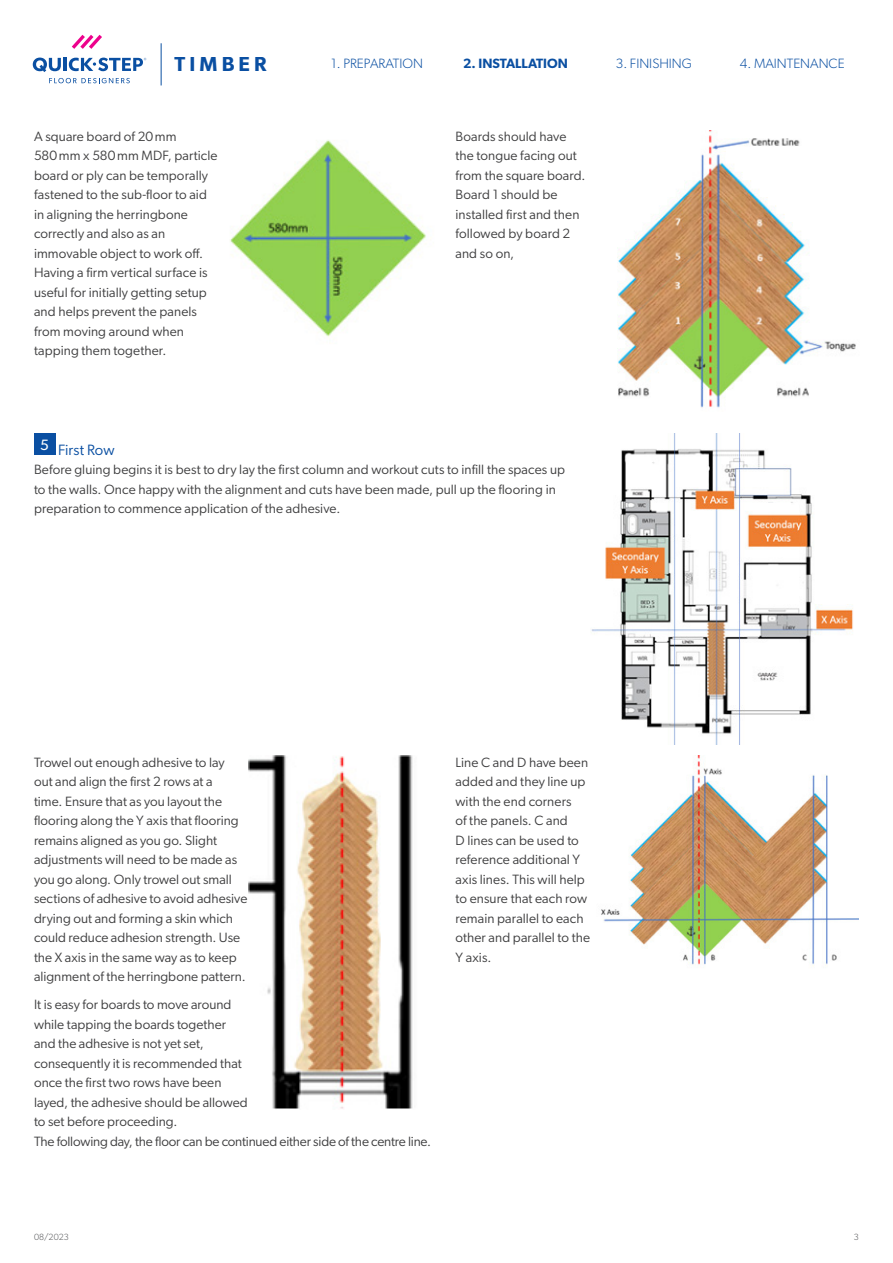
<style>
.page{position:relative;width:893px;height:1263px;background:#fff}
.page>*{position:absolute;margin:0;border:0;box-sizing:border-box;transform-origin:0 0}
.t1{font:600 20.55px "Gibson";letter-spacing:.2em;color:#0a4fa2}
.heading{font:15px "Gibson";color:#0a4fa2}
.bullet_number{font:15px "Gibson";color:#fff}
.Text{font:13.5px/19.5px "Gibson";letter-spacing:.005em;color:#3e3e3f}
.t2{font:300 13.5px "Gibson";color:#0a4fa2}
.t3{font:600 13.5px "Gibson";color:#0a4fa2}
.t4{font:300 9px "Gibson";color:#57585a}
</style>
<div class="page">
<svg style="left:49px;top:78px;width:81px;height:5px"></svg>
<svg style="left:72px;top:35px;width:30px;height:14px"></svg>
<svg style="left:33px;top:58px;width:28px;height:14px"></svg>
<hr style="left:63px;top:58px;width:4px;height:13px;background:#0a4fa2">
<svg style="left:69px;top:58px;width:77px;height:13px"></svg>
<hr style="left:161px;top:43px;width:1px;height:42px;background:#0a4fa2">
<img style="left:230px;top:140px;width:196px;height:198px">
<img style="left:617px;top:131px;width:239px;height:277px">
<div style="left:34px;top:434px;width:21px;height:21px;background:#0a4fa2"></div>
<img style="left:591px;top:434px;width:262px;height:310px">
<img style="left:248px;top:756px;width:165px;height:353px">
<img style="left:601px;top:756px;width:258px;height:210px">
<h1 class="t1" style="left:175px;top:52px;width:93px">TIMBER</h1>
<p class="t2" style="left:331px;top:55px;width:93px">1. PREPARATION</p>
<p class="t3" style="left:463px;top:55px;width:106px">2. INSTALLATION</p>
<p class="t2" style="left:616px;top:55px;width:78px">3. FINISHING</p>
<p class="t2" style="left:740px;top:55px;width:106px">4. MAINTENANCE</p>
<p class="Text" style="left:34px;top:126px;width:185px">A square board of 20 mm<br>580 mm x 580 mm MDF, particle board or ply can be temporally fastened to the sub-floor to aid in aligning the herringbone correctly and also as an immovable object to work off.<br>Having a firm vertical surface is useful for initially getting setup and helps prevent the panels from moving around when tapping them together.</p>
<p class="Text" style="left:455px;top:126px;width:131px">Boards should have the tongue facing out from the square board.<br>Board 1 should be installed first and then followed by board 2 and so on,</p>
<p class="bullet_number" style="left:40px;top:436px;width:10px">5</p>
<p class="heading" style="left:58px;top:441px;width:58px">First Row</p>
<p class="Text" style="left:34px;top:460px;width:532px">Before gluing begins it is best to dry lay the first column and workout cuts to infill the spaces up to the walls. Once happy with the alignment and cuts have been made, pull up the flooring in preparation to commence application of the adhesive.</p>
<p class="Text" style="left:34px;top:752px;width:215px">Trowel out enough adhesive to lay<br>out and align the first 2 rows at a<br>time. Ensure that as you layout the flooring along the Y axis that flooring remains aligned as you go. Slight adjustments will need to be made as you go along. Only trowel out small sections of adhesive to avoid adhesive drying out and forming a skin which could reduce adhesion strength. Use the X axis in the same way as to keep alignment of the herringbone pattern.</p>
<p class="Text" style="left:34px;top:995px;width:399px">It is easy for boards to move around<br>while tapping the boards together<br>and the adhesive is not yet set,<br>consequently it is recommended that<br>once the first two rows have been<br>layed, the adhesive should be allowed<br>to set before proceeding.<br>The following day, the floor can be continued either side of the centre line.</p>
<p class="Text" style="left:455px;top:752px;width:136px">Line C and D have been added and they line up with the end corners<br>of the panels. C and<br>D lines can be used to reference additional Y axis lines. This will help to ensure that each row remain parallel to each other and parallel to the<br>Y axis.</p>
<p class="t4" style="left:34px;top:1232px;width:36px">08/2023</p>
<p class="t4" style="left:854px;top:1232px;width:7px">3</p>
</div>
